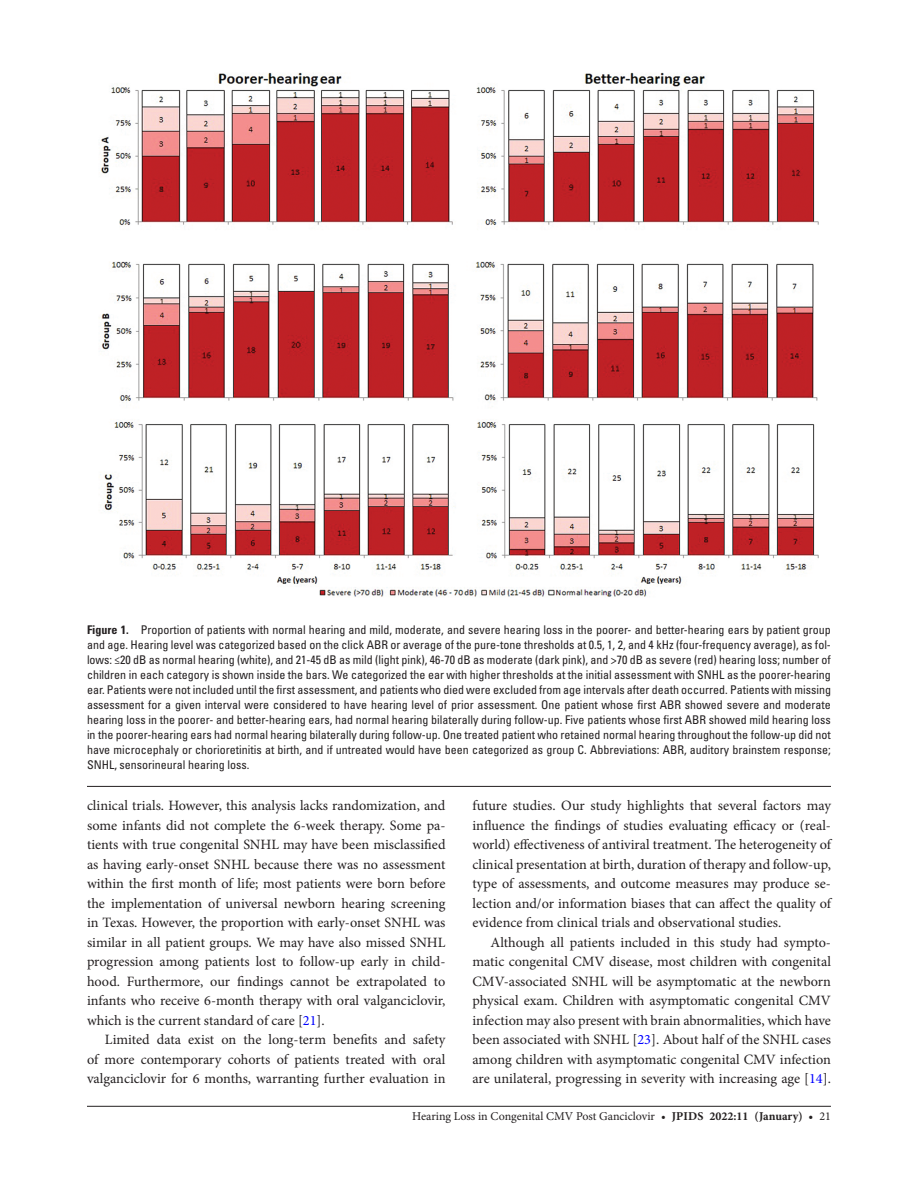
<style>
.page{position:relative;width:918px;height:1188px;background:#fff}
.page>*{position:absolute;margin:0;border:0;box-sizing:border-box;transform-origin:0 0}
.t1{font:14.25px/19.5px "Minion Pro";color:#231f20;text-align:justify}
.t2{font:condensed 12px/15px "Univers LT Std";color:#231f20;text-align:justify}
.t3{font:12px "Minion Pro";color:#231f20}
.s1{font-weight:700}
.s2{color:#00f}
</style>
<div class="page">
<hr style="left:87px;top:1106px;width:744px;height:1px;background:#231f20">
<hr style="left:87px;top:786px;width:744px;height:1px;background:#231f20">
<img style="left:101px;top:72px;width:718px;height:525px">
<p class="t2" style="left:87px;top:622px;width:746px"><span class="s1">Figure 1.</span> Proportion of patients with normal hearing and mild, moderate, and severe hearing loss in the poorer- and better-hearing ears by patient group and age. Hearing level was categorized based on the click ABR or average of the pure-tone thresholds at 0.5, 1, 2, and 4 kHz (four-frequency average), as fol&shy;lows: ≤20 dB as normal hearing (white), and 21-45 dB as mild (light pink), 46-70 dB as moderate (dark pink), and &gt;70 dB as severe (red) hearing loss; number of children in each category is shown inside the bars. We categorized the ear with higher thresholds at the initial assessment with SN HL as the poorer-hearing ear. Patients were not included until the first assessment, and patients who died were excluded from age intervals after death occurred. Patients with missing assessment for a given interval were considered to have hearing level of prior assessment. One patient whose first ABR showed severe and moderate hearing loss in the poorer- and better-hearing ears, had normal hearing bilaterally during follow-up. Five patients whose first ABR showed mild hearing loss in the poorer-hearing ears had normal hearing bilaterally during follow-up. One treated patient who retained normal hearing throughout the follow-up did not have microcephaly or chorioretinitis at birth, and if untreated would have been categorized as group C. Abbreviations: ABR, auditory brainstem response; SN HL, sensorineural hearing loss.</p>
<p class="t1" style="left:87px;top:796px;width:360px">clinical trials. However, this analysis lacks randomization, and some infants did not complete the 6-week therapy. Some pa&shy;tients with true congenital SNHL may have been misclassified as having early-onset SNHL because there was no assessment within the first month of life; most patients were born before the implementation of universal newborn hearing screening in Texas. However, the proportion with early-onset SNHL was similar in all patient groups. We may have also missed SNHL progression among patients lost to follow-up early in child&shy;hood. Furthermore, our findings cannot be extrapolated to infants who receive 6-month therapy with oral valganciclovir, which is the current standard of care [<span class="s2">21</span>].</p>
<p class="t1" style="left:87px;top:1030px;width:360px;text-indent:18px">Limited data exist on the long-term benefits and safety of more contemporary cohorts of patients treated with oral valganciclovir for 6 months, warranting further evaluation in</p>
<p class="t1" style="left:473px;top:796px;width:360px">future studies. Our study highlights that several factors may influence the findings of studies evaluating efficacy or (real&shy;world) effectiveness of antiviral treatment. The heterogeneity of clinical presentation at birth, duration of therapy and follow-up, type of assessments, and outcome measures may produce se&shy;lection and/or information biases that can affect the quality of evidence from clinical trials and observational studies.</p>
<p class="t1" style="left:473px;top:932px;width:360px;text-indent:18px">Although all patients included in this study had sympto&shy;matic congenital CMV disease, most children with congenital CMV-associated SNHL will be asymptomatic at the newborn physical exam. Children with asymptomatic congenital CMV infection may also present with brain abnormalities, which have been associated with SNHL [<span class="s2">23</span>]. About half of the SNHL cases among children with asymptomatic congenital CMV infection are unilateral, progressing in severity with increasing age [<span class="s2">14</span>].</p>
<p class="t3" style="left:412px;top:1109px;width:420px">Hearing Loss in Congenital CMV Post Ganciclovir • <span class="s1">jpids 2022:11 (January) •</span> 21</p>
</div>
